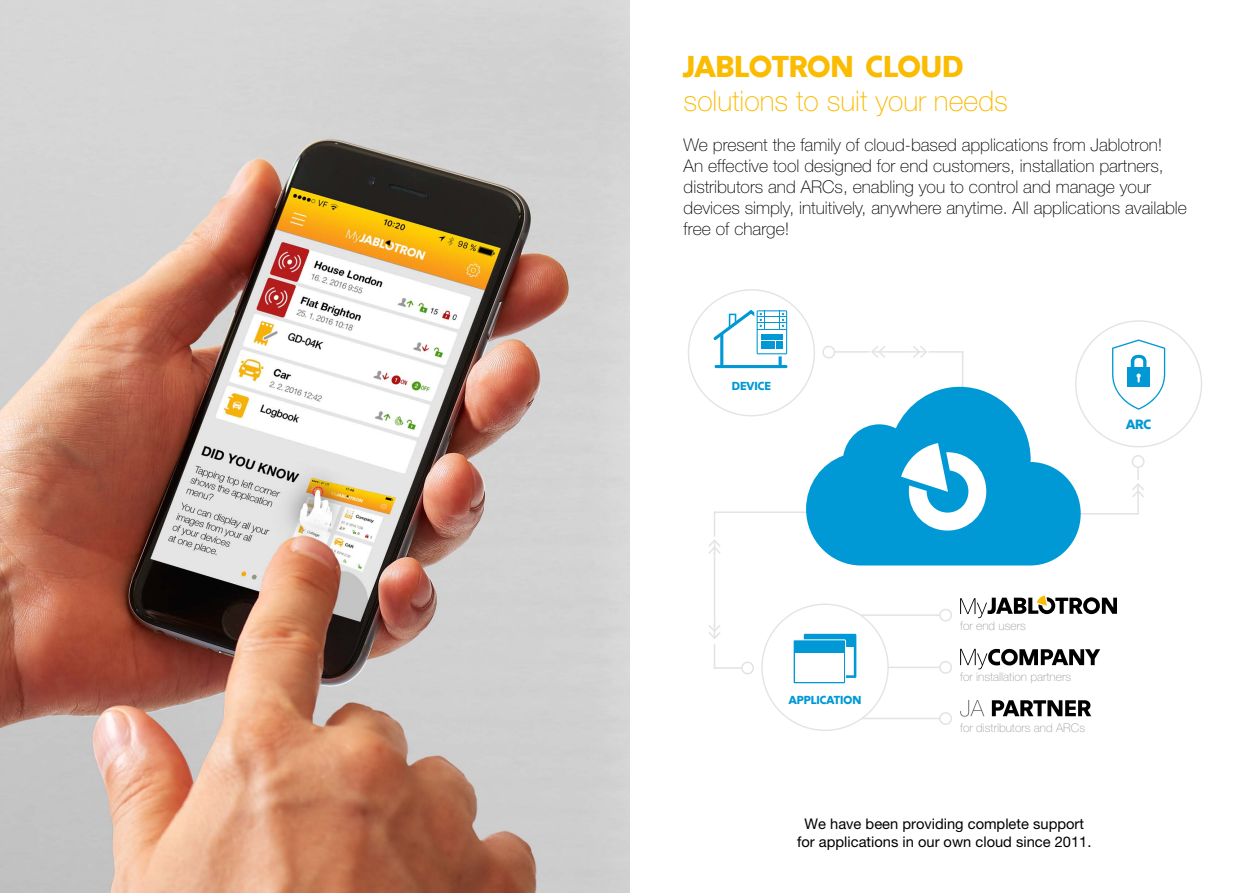
<style>
.page{position:relative;width:1259px;height:893px;background:#fff}
.page>*{position:absolute;margin:0;border:0;box-sizing:border-box;transform-origin:0 0}
.t1{font:30px "Jablotronvers";color:#fabb00}
.t2{font:100 28.5px "Helvetica Neue LT Pro";color:#fabb00}
.t3{font:100 17.55px/21px "Helvetica Neue LT Pro";color:#000}
.t4{font:14.7px/17.7px "Helvetica Neue LT Pro";color:#000;text-align:center}
.t5{font:13.35px "Jablotronvers";color:#0099d5}
.t6{font:100 12px "Helvetica Neue LT Pro";color:#9c9e9f}
.t7{font:11.55px "Jablotronvers";color:#0099d5}
</style>
<div class="page">
<svg style="left:960px;top:700px;width:24px;height:17px"></svg>
<svg style="left:992px;top:700px;width:99px;height:16px"></svg>
<svg style="left:960px;top:595px;width:157px;height:23px"></svg>
<svg style="left:960px;top:649px;width:140px;height:20px"></svg>
<hr style="left:813px;top:614px;width:127px;height:2px;background:#e3e4e4">
<div style="left:939px;top:609px;width:13px;height:13px;border:2px solid #e3e4e4;border-radius:50%"></div>
<hr style="left:847px;top:667px;width:93px;height:1px;background:#e3e4e4">
<div style="left:939px;top:661px;width:13px;height:13px;border:2px solid #e3e4e4;border-radius:50%"></div>
<hr style="left:820px;top:718px;width:120px;height:1px;background:#e3e4e4">
<div style="left:939px;top:712px;width:13px;height:13px;border:2px solid #e3e4e4;border-radius:50%"></div>
<hr style="left:962px;top:352px;width:1px;height:99px;background:#e3e4e4">
<hr style="left:928px;top:351px;width:35px;height:2px;background:#e3e4e4">
<hr style="left:1038px;top:513px;width:100px;height:2px;background:#e3e4e4">
<hr style="left:714px;top:511px;width:121px;height:2px;background:#e3e4e4">
<hr style="left:714px;top:365px;width:73px;height:3px;background:#0099d5;border-radius:2px">
<hr style="left:720px;top:333px;width:3px;height:34px;background:#0099d5;border-radius:2px">
<hr style="left:778px;top:333px;width:3px;height:34px;background:#0099d5;border-radius:2px">
<svg style="left:754px;top:308px;width:35px;height:48px"></svg>
<svg style="left:713px;top:310px;width:75px;height:44px"></svg>
<svg style="left:1112px;top:339px;width:53px;height:71px"></svg>
<svg style="left:806px;top:387px;width:274px;height:178px;fill:#0099d5"></svg>
<div style="left:762px;top:604px;width:126px;height:126px;background:#fff;border-radius:50%"></div>
<svg style="left:793px;top:634px;width:63px;height:50px"></svg>
<div style="left:795px;top:641px;width:48px;height:41px;background:#fff"></div>
<div style="left:794px;top:641px;width:50px;height:11px;background:#0099d5"></div>
<div style="left:1131px;top:455px;width:13px;height:13px;border:2px solid #e3e4e4;border-radius:50%"></div>
<div style="left:822px;top:346px;width:13px;height:13px;border:2px solid #e3e4e4;border-radius:50%"></div>
<hr style="left:714px;top:667px;width:28px;height:2px;background:#e3e4e4">
<div style="left:741px;top:661px;width:13px;height:13px;border:2px solid #e3e4e4;border-radius:50%"></div>
<hr style="left:833px;top:351px;width:37px;height:2px;background:#e3e4e4">
<hr style="left:887px;top:351px;width:24px;height:2px;background:#e3e4e4">
<svg style="left:869px;top:346px;width:18px;height:12px"></svg>
<svg style="left:911px;top:346px;width:16px;height:12px"></svg>
<hr style="left:714px;top:552px;width:1px;height:74px;background:#e3e4e4">
<svg style="left:709px;top:511px;width:13px;height:44px"></svg>
<svg style="left:709px;top:623px;width:11px;height:46px"></svg>
<svg style="left:1130px;top:467px;width:14px;height:48px"></svg>
<img style="left:0;top:0;width:629px;height:893px">
<h1 class="t1" style="left:683px;top:48px;width:281px">JABLOTRON CLOUD</h1>
<h2 class="t2" style="left:683px;top:84px;width:326px">solutions to suit your needs</h2>
<p class="t3" style="left:683px;top:134px;width:505px">We present the family of cloud-based applications from Jablotron!<br>An effective tool designed for end customers, installation partners, distributors and ARCs, enabling you to control and manage your devices simply, intuitively, anywhere anytime. All applications available free of charge!</p>
<p class="t7" style="left:732px;top:379px;width:40px">DEVICE</p>
<p class="t5" style="left:1126px;top:416px;width:27px">ARC</p>
<p class="t6" style="left:960px;top:618px;width:67px">for end users</p>
<p class="t7" style="left:788px;top:693px;width:74px">APPLICATION</p>
<p class="t6" style="left:960px;top:669px;width:112px">for installation partners</p>
<p class="t6" style="left:960px;top:721px;width:126px">for distributors and ARCs</p>
<p class="t4" style="left:797px;top:815px;width:296px">We have been providing complete support for applications in our own cloud since 2011.</p>
</div>
